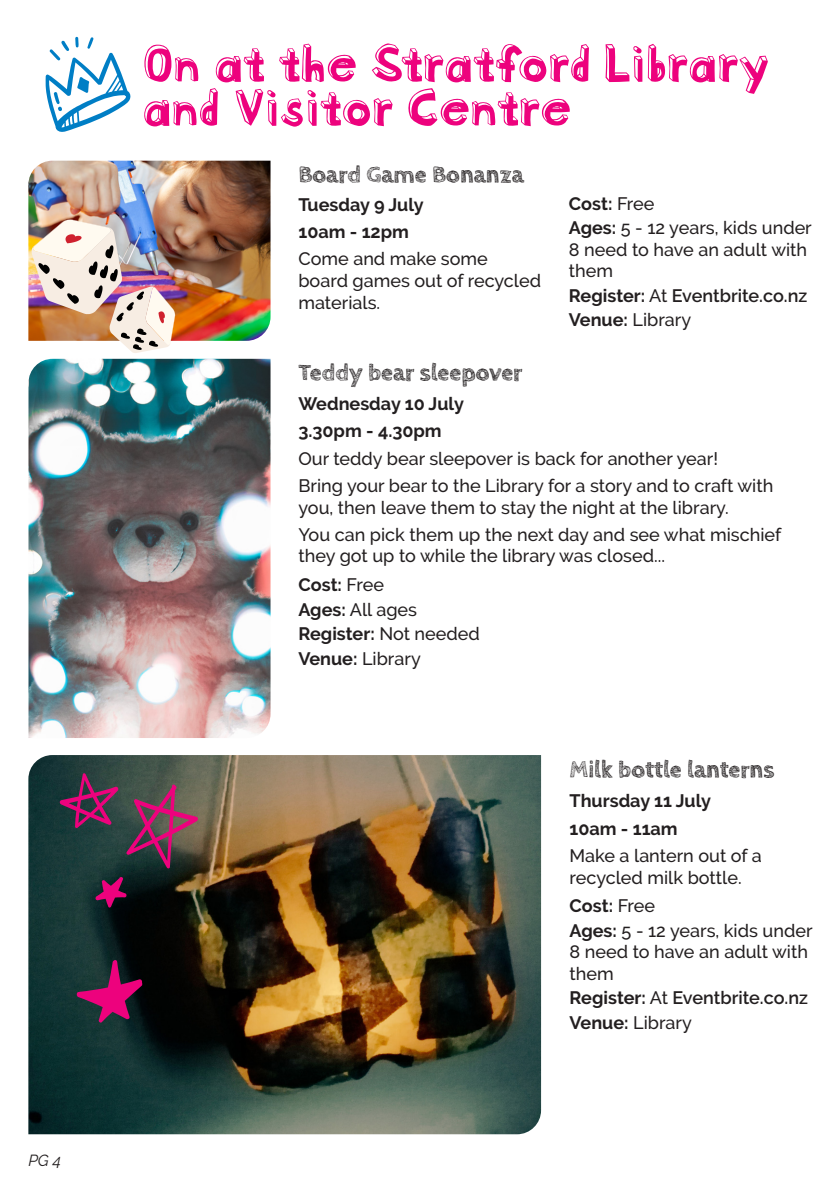
<style>
.page{position:relative;width:840px;height:1191px;background:#fff}
.page>*{position:absolute;margin:0;border:0;box-sizing:border-box;transform-origin:0 0}
.t1{font:50px/44px "Blockhead OT Black Face";color:#ed027d}
.t2{font:700 24px "Cabin Sketch";color:#231f20}
.t3{font:500 18px/21.6px "Raleway";color:#231f20}
.t4{font:700 18px "Raleway";color:#231f20}
.t5{font:600 18px "Raleway";color:#231f20}
.t6{font:italic 16px "Raleway";color:#231f20}
.s1{font-weight:500}
.s2{font-weight:700}
</style>
<div class="page">
<img style="left:28px;top:36px;width:514px;height:1099px">
<p class="t6" style="left:28px;top:1151px;width:34px">PG 4</p>
<p class="t1" style="left:142px;top:35px;width:627px">On at the Stratford Library and Visitor Centre</p>
<p class="t2" style="left:298px;top:161px;width:227px">Board Game Bonanza</p>
<p class="t4" style="left:298px;top:194px;width:127px">Tuesday 9 July</p>
<p class="t4" style="left:298px;top:221px;width:112px">10am - 12pm</p>
<p class="t3" style="left:298px;top:248px;width:244px">Come and make some board games out of recycled materials.</p>
<p class="t2" style="left:298px;top:359px;width:225px">Teddy bear sleepover</p>
<p class="t4" style="left:568px;top:193px;width:87px">Cost: <span class="s1">Free</span></p>
<p class="t3" style="left:568px;top:217px;width:244px"><span class="s2">Ages:</span> 5 - 12 years, kids under<br>8 need to have an adult with them</p>
<p class="t5" style="left:568px;top:285px;width:240px"><span class="s2">Register:</span> <span class="s1">At</span> Eventbrite.co.nz</p>
<p class="t3" style="left:568px;top:309px;width:124px"><span class="s2">Venue:</span> Library</p>
<p class="t4" style="left:298px;top:393px;width:167px">Wednesday 10 July</p>
<p class="t4" style="left:298px;top:421px;width:145px">3.30pm - 4.30pm</p>
<p class="t3" style="left:298px;top:447px;width:421px">Our teddy bear sleepover is back for another year!</p>
<p class="t3" style="left:298px;top:475px;width:476px">Bring your bear to the Library for a story and to craft with you, then leave them to stay the night at the library.</p>
<p class="t3" style="left:298px;top:524px;width:484px">You can pick them up the next day and see what mischief they got up to while the library was closed...</p>
<p class="t4" style="left:298px;top:574px;width:87px">Cost: <span class="s1">Free</span></p>
<p class="t3" style="left:298px;top:598px;width:120px"><span class="s2">Ages:</span> All ages</p>
<p class="t4" style="left:298px;top:623px;width:183px">Register: <span class="s1">Not needed</span></p>
<p class="t3" style="left:298px;top:647px;width:124px"><span class="s2">Venue:</span> Library</p>
<p class="t2" style="left:569px;top:756px;width:206px">Milk bottle lanterns</p>
<p class="t4" style="left:569px;top:790px;width:143px">Thursday 11 July</p>
<p class="t4" style="left:569px;top:818px;width:110px">10am - 11am</p>
<p class="t3" style="left:569px;top:844px;width:194px">Make a lantern out of a recycled milk bottle.</p>
<p class="t4" style="left:569px;top:895px;width:87px">Cost: <span class="s1">Free</span></p>
<p class="t3" style="left:569px;top:919px;width:244px"><span class="s2">Ages:</span> 5 - 12 years, kids under<br>8 need to have an adult with them</p>
<p class="t5" style="left:569px;top:987px;width:240px"><span class="s2">Register:</span> <span class="s1">At</span> Eventbrite.co.nz</p>
<p class="t3" style="left:569px;top:1011px;width:124px"><span class="s2">Venue:</span> Library</p>
</div>
